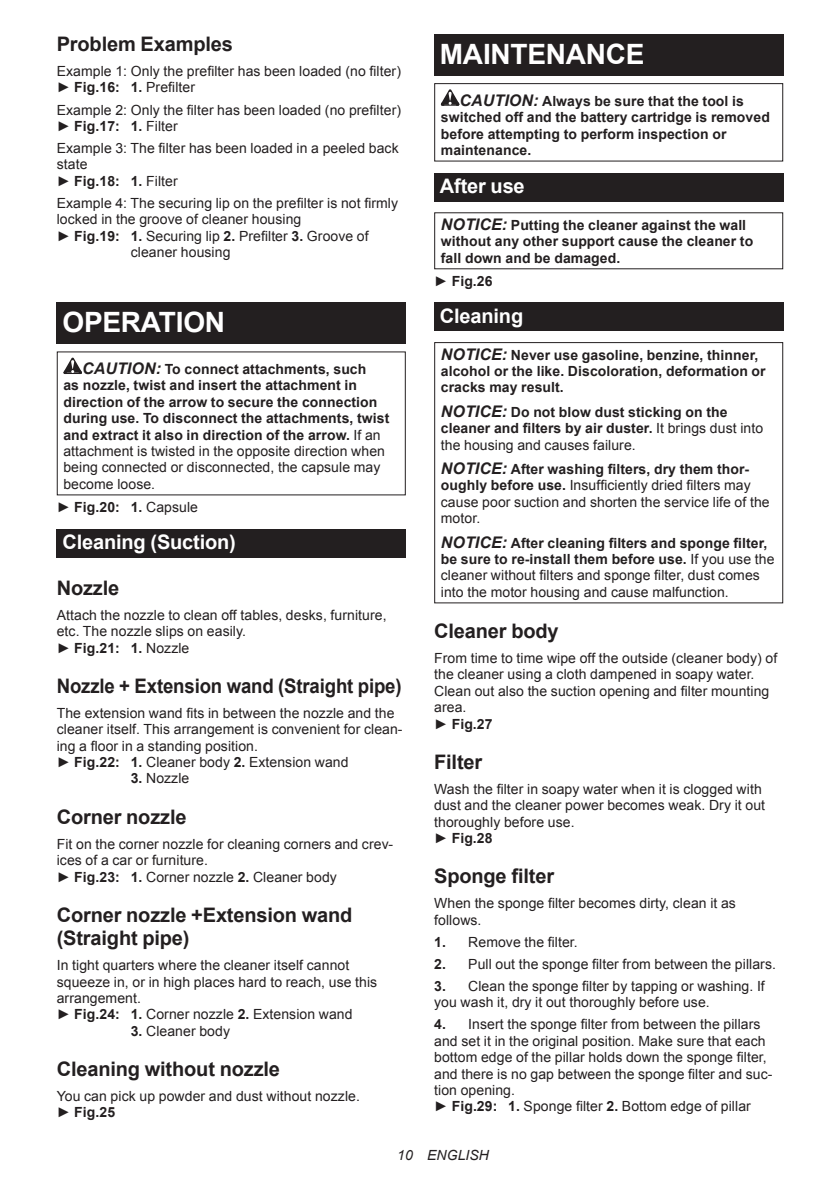
<style>
.page{position:relative;width:840px;height:1191px;background:#fff}
.page>*{position:absolute;margin:0;border:0;box-sizing:border-box;transform-origin:0 0}
.t1{font:700 28px "Arial";letter-spacing:-.01em;color:#fff}
.t2{font:700 20px/23.4px "Arial";letter-spacing:-.01em;color:#231f20}
.t3{font:700 20px "Arial";letter-spacing:-.01em;color:#231f20;scale:.93 1}
.t4{font:700 20px "Arial";letter-spacing:-.01em;color:#fff}
.t5{font:14px/16.4px "Arial";letter-spacing:.005em;color:#231f20}
.t6{font:700 14px/16.4px "Arial";letter-spacing:.005em;color:#231f20}
.t7{font:italic 14px "Arial";letter-spacing:.005em;color:#231f20}
.s1{font-weight:700}
.s2{font-style:italic;font-size:16px}
.s3{font-weight:400}
.s4{font-weight:700;font-style:italic;font-size:16px}
</style>
<div class="page">
<div style="left:57px;top:302px;width:348px;height:41px;background:#231f20"></div>
<svg style="left:63px;top:358px;width:19px;height:16px"></svg>
<div style="left:57px;top:529px;width:348px;height:28px;background:#231f20"></div>
<div style="left:434px;top:34px;width:348px;height:41px;background:#231f20"></div>
<svg style="left:440px;top:89px;width:19px;height:17px"></svg>
<div style="left:434px;top:83px;width:348px;height:79px;border:1px solid #231f20"></div>
<div style="left:434px;top:173px;width:348px;height:28px;background:#231f20"></div>
<div style="left:434px;top:303px;width:348px;height:28px;background:#231f20"></div>
<div style="left:434px;top:342px;width:348px;height:261px;border:1px solid #231f20"></div>
<h2 class="t2" style="left:57px;top:33px;width:177px">Problem Examples</h2>
<p class="t5" style="left:57px;top:63px;width:345px">Example 1: Only the prefilter has been loaded (no filter) ► <span class="s1">Fig.16: 1.</span> Prefilter</p>
<p class="t5" style="left:57px;top:102px;width:345px">Example 2: Only the filter has been loaded (no prefilter) ► <span class="s1">Fig.17: 1.</span> Filter</p>
<p class="t5" style="left:57px;top:140px;width:343px">Example 3: The filter has been loaded in a peeled back state<br>► <span class="s1">Fig.18: 1.</span> Filter</p>
<p class="t5" style="left:57px;top:195px;width:342px">Example 4: The securing lip on the prefilter is not firmly</p>
<p class="t5" style="left:57px;top:211px;width:246px">locked in the groove of cleaner housing</p>
<p class="t5" style="left:57px;top:228px;width:313px">► <span class="s1">Fig.19: 1.</span> Securing lip <span class="s1">2.</span> Prefilter <span class="s1">3.</span> Groove of</p>
<p class="t5" style="left:131px;top:244px;width:101px">cleaner housing</p>
<h1 class="t1" style="left:62px;top:303px;width:164px">OPERATION</h1>
<p class="t6" style="left:63px;top:361px;width:327px;text-indent:19px"><span class="s2">CAUTION:</span> To connect attachments, such<br>as nozzle, twist and insert the attachment in direction of the arrow to secure the connection during use. To disconnect the attachments, twist and extract it also in direction of the arrow. <span class="s3">If an attachment is twisted in the opposite direction when being connected or disconnected, the capsule may become loose.</span></p>
<p class="t6" style="left:57px;top:499px;width:143px"><span class="s3">►</span> Fig.20: 1. <span class="s3">Capsule</span></p>
<h2 class="t4" style="left:62px;top:528px;width:175px">Cleaning (Suction)</h2>
<h2 class="t2" style="left:57px;top:577px;width:64px">Nozzle</h2>
<p class="t5" style="left:57px;top:607px;width:331px">Attach the nozzle to clean off tables, desks, furniture, etc. The nozzle slips on easily.<br>► <span class="s1">Fig.21: 1.</span> Nozzle</p>
<h2 class="t3" style="left:57px;top:672px;width:372px">Nozzle + Extension wand (Straight pipe)</h2>
<p class="t5" style="left:57px;top:705px;width:347px">The extension wand fits in between the nozzle and the cleaner itself. This arrangement is convenient for clean&shy;ing a floor in a standing position.<br>► <span class="s1">Fig.22: 1.</span> Cleaner body <span class="s1">2.</span> Extension wand</p>
<p class="t5" style="left:131px;top:770px;width:60px"><span class="s1">3.</span> Nozzle</p>
<h2 class="t2" style="left:57px;top:805px;width:131px">Corner nozzle</h2>
<p class="t5" style="left:57px;top:835px;width:338px">Fit on the corner nozzle for cleaning corners and crev&shy;ices of a car or furniture.<br>► <span class="s1">Fig.23: 1.</span> Corner nozzle <span class="s1">2.</span> Cleaner body</p>
<h2 class="t2" style="left:57px;top:903px;width:297px">Corner nozzle +Extension wand (Straight pipe)</h2>
<p class="t5" style="left:57px;top:957px;width:322px">In tight quarters where the cleaner itself cannot squeeze in, or in high places hard to reach, use this arrangement.<br>► <span class="s1">Fig.24: 1.</span> Corner nozzle <span class="s1">2.</span> Extension wand</p>
<p class="t5" style="left:131px;top:1022px;width:101px"><span class="s1">3.</span> Cleaner body</p>
<h2 class="t2" style="left:57px;top:1058px;width:225px">Cleaning without nozzle</h2>
<p class="t5" style="left:57px;top:1088px;width:304px">You can pick up powder and dust without nozzle. ► <span class="s1">Fig.25</span></p>
<h1 class="t1" style="left:439px;top:35px;width:206px">MAINTENANCE</h1>
<p class="t6" style="left:440px;top:93px;width:330px;text-indent:19px"><span class="s2">CAUTION:</span> Always be sure that the tool is switched off and the battery cartridge is removed before attempting to perform inspection or maintenance.</p>
<h2 class="t4" style="left:439px;top:172px;width:86px">After use</h2>
<p class="t6" style="left:440px;top:217px;width:314px"><span class="s2">NOTICE:</span> Putting the cleaner against the wall without any other support cause the cleaner to fall down and be damaged.</p>
<p class="t6" style="left:434px;top:273px;width:60px"><span class="s3">►</span> Fig.26</p>
<h2 class="t4" style="left:439px;top:302px;width:85px">Cleaning</h2>
<p class="t6" style="left:440px;top:347px;width:326px"><span class="s2">NOTICE:</span> Never use gasoline, benzine, thinner, alcohol or the like. Discoloration, deformation or cracks may result.</p>
<p class="t6" style="left:440px;top:404px;width:323px"><span class="s2">NOTICE:</span> Do not blow dust sticking on the cleaner and filters by air duster. <span class="s3">It brings dust into the housing and causes failure.</span></p>
<p class="t5" style="left:440px;top:461px;width:330px"><span class="s4">NOTICE:</span> <span class="s1">After washing filters, dry them thor&shy;oughly before use.</span> Insufficiently dried filters may cause poor suction and shorten the service life of the motor.</p>
<p class="t5" style="left:440px;top:534px;width:335px"><span class="s4">NOTICE:</span> <span class="s1">After cleaning filters and sponge filter, be sure to re-install them before use.</span> If you use the cleaner without filters and sponge filter, dust comes into the motor housing and cause malfunction.</p>
<h2 class="t2" style="left:434px;top:620px;width:126px">Cleaner body</h2>
<p class="t5" style="left:434px;top:650px;width:344px">From time to time wipe off the outside (cleaner body) of the cleaner using a cloth dampened in soapy water.<br>Clean out also the suction opening and filter mounting area.<br>► <span class="s1">Fig.27</span></p>
<h2 class="t2" style="left:434px;top:751px;width:50px">Filter</h2>
<p class="t5" style="left:434px;top:781px;width:332px">Wash the filter in soapy water when it is clogged with dust and the cleaner power becomes weak. Dry it out thoroughly before use.<br>► <span class="s1">Fig.28</span></p>
<h2 class="t2" style="left:434px;top:865px;width:121px">Sponge filter</h2>
<p class="t5" style="left:434px;top:895px;width:303px">When the sponge filter becomes dirty, clean it as follows.</p>
<p class="t5" style="left:434px;top:933px;width:145px"><span class="s1">1.</span> Remove the filter.</p>
<p class="t5" style="left:434px;top:956px;width:343px"><span class="s1">2.</span> Pull out the sponge filter from between the pillars.</p>
<p class="t5" style="left:434px;top:978px;width:332px"><span class="s1">3.</span> Clean the sponge filter by tapping or washing. If you wash it, dry it out thoroughly before use.</p>
<p class="t5" style="left:434px;top:1016px;width:339px"><span class="s1">4.</span> Insert the sponge filter from between the pillars and set it in the original position. Make sure that each bottom edge of the pillar holds down the sponge filter, and there is no gap between the sponge filter and suc&shy;tion opening.<br>► <span class="s1">Fig.29: 1.</span> Sponge filter <span class="s1">2.</span> Bottom edge of pillar</p>
<p class="t7" style="left:397px;top:1146px;width:93px">10 ENGLISH</p>
</div>
